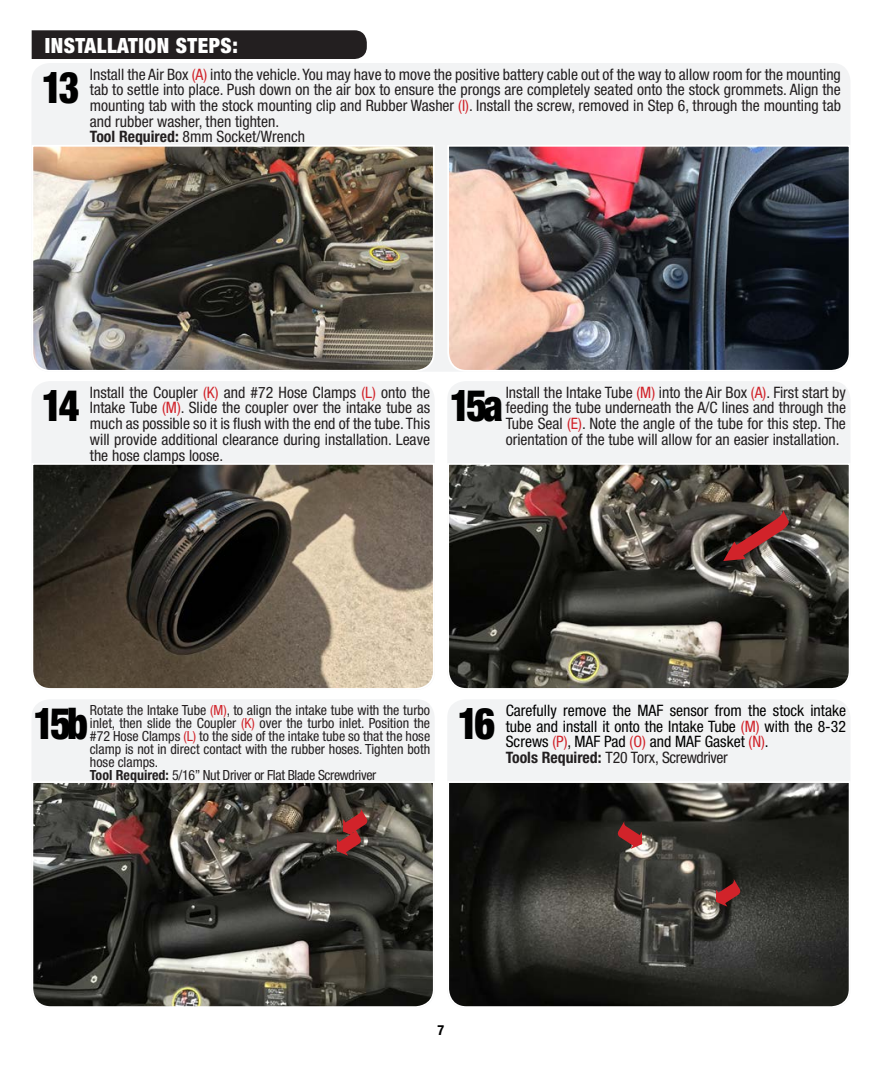
<style>
.page{position:relative;width:882px;height:1071px;background:#fff}
.page>*{position:absolute;margin:0;border:0;box-sizing:border-box;transform-origin:0 0}
.t1{font:900 condensed 43.75px "Helvetica Neue";letter-spacing:-.1em;color:#000;scale:.91 1}
.t2{font:900 condensed 21px "Helvetica Neue";letter-spacing:.025em;color:#fff}
.t3{font:condensed 15.75px/15.8px "Helvetica Neue";color:#231f20;text-align:justify}
.t4{font:condensed 15.75px/15.8px "Helvetica Neue";color:#000}
.t5{font:condensed 14px/13.1px "Helvetica Neue";color:#231f20}
.t6{font:700 condensed 14px "Helvetica Neue";color:#000}
.s1{color:#d1232a}
.s2{font-weight:700}
.s3{font-weight:700;color:#231f20}
.s4{color:#231f20}
</style>
<div class="page">
<div style="left:32px;top:699px;width:403px;height:309px;background:#f2f3f4;border-radius:18px"></div>
<div style="left:32px;top:381px;width:403px;height:309px;background:#f2f3f4;border-radius:18px"></div>
<div style="left:447px;top:699px;width:404px;height:309px;background:#f2f3f4;border-radius:18px"></div>
<div style="left:447px;top:381px;width:404px;height:309px;background:#f2f3f4;border-radius:18px"></div>
<div style="left:32px;top:63px;width:818px;height:309px;background:#f2f3f4;border-radius:18px"></div>
<img style="left:448px;top:145px;width:402px;height:226px">
<img style="left:32px;top:145px;width:402px;height:226px">
<svg style="left:448px;top:463px;width:402px;height:227px;background:#4a4740"></svg>
<svg style="left:448px;top:782px;width:402px;height:226px;background:#30312c"></svg>
<svg style="left:32px;top:782px;width:402px;height:226px;background:#46433d"></svg>
<svg style="left:32px;top:463px;width:402px;height:227px;background:#61584c"></svg>
<svg style="left:617px;top:821px;width:25px;height:28px"></svg>
<svg style="left:716px;top:878px;width:25px;height:29px"></svg>
<svg style="left:723px;top:510px;width:67px;height:51px;background:#673836"></svg>
<svg style="left:337px;top:808px;width:31px;height:48px"></svg>
<div style="left:32px;top:30px;width:335px;height:29px;background:#231f20"></div>
<h2 class="t2" style="left:45px;top:33px;width:195px">INSTALLATION STEPS:</h2>
<h1 class="t1" style="left:42px;top:60px;width:43px">13</h1>
<p class="t3" style="left:90px;top:66px;width:753px;text-align:left">Install the Air Box <span class="s1">(A)</span> into the vehicle. You may have to move the positive battery cable out of the way to allow room for the mounting tab to settle into place. Push down on the air box to ensure the prongs are completely seated onto the stock grommets. Align the mounting tab with the stock mounting clip and Rubber Washer <span class="s1">(I)</span>. Install the screw, removed in Step 6, through the mounting tab and rubber washer, then tighten.<br><span class="s2">Tool Required:</span> 8mm Socket/Wrench</p>
<h1 class="t1" style="left:42px;top:378px;width:43px">14</h1>
<p class="t3" style="left:90px;top:384px;width:342px">Install the Coupler <span class="s1">(K)</span> and #72 Hose Clamps <span class="s1">(L)</span> onto the Intake Tube <span class="s1">(M)</span>. Slide the coupler over the intake tube as much as possible so it is flush with the end of the tube. This will provide additional clearance during installation. Leave the hose clamps loose.</p>
<p class="t3" style="left:506px;top:384px;width:342px">Install the Intake Tube <span class="s1">(M)</span> into the Air Box <span class="s1">(A)</span>. First start by feeding the tube underneath the A/C lines and through the Tube Seal <span class="s1">(E)</span>. Note the angle of the tube for this step. The orientation of the tube will allow for an easier installation.</p>
<h1 class="t1" style="left:450px;top:378px;width:60px">15a</h1>
<p class="t5" style="left:90px;top:703px;width:342px">Rotate the Intake Tube <span class="s1">(M)</span>, to align the intake tube with the turbo inlet, then slide the Coupler <span class="s1">(K)</span> over the turbo inlet. Position the #72 Hose Clamps <span class="s1">(L)</span> to the side of the intake tube so that the hose clamp is not in direct contact with the rubber hoses. Tighten both hose clamps.<br><span class="s2">Tool Required:</span> 5/16” Nut Driver or Flat Blade Screwdriver</p>
<p class="t4" style="left:506px;top:702px;width:342px">Carefully remove the MAF sensor from the stock intake tube and install it onto the Intake Tube <span class="s1">(M)</span> with the 8-32<br>Screws <span class="s1">(P)</span>, MAF Pad <span class="s1">(O)</span> and MAF Gasket <span class="s1">(N)</span>.<br><span class="s3">Tools Required:</span> <span class="s4">T20 Torx, Screwdriver</span></p>
<h1 class="t1" style="left:34px;top:696px;width:61px">15b</h1>
<h1 class="t1" style="left:458px;top:696px;width:43px">16</h1>
<p class="t6" style="left:438px;top:1021px;width:8px">7</p>
</div>
